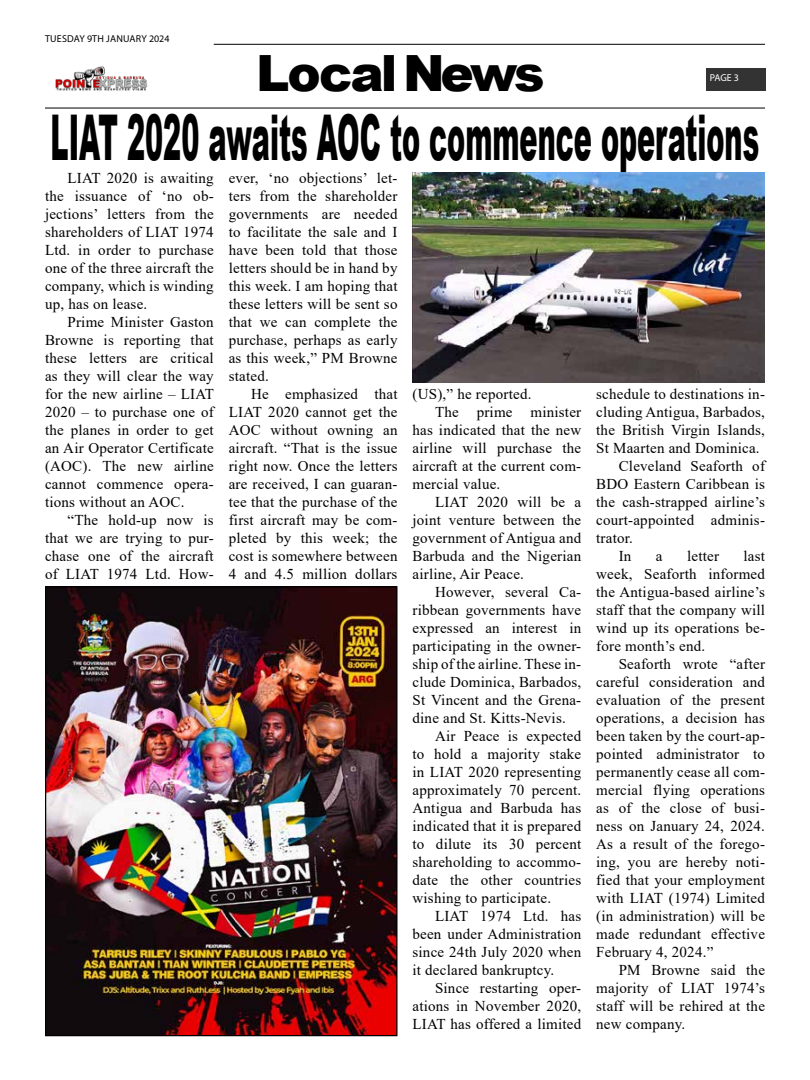
<style>
.page{position:relative;width:810px;height:1080px;background:#fff}
.page>*{position:absolute;margin:0;border:0;box-sizing:border-box;transform-origin:0 0}
.t1{font:900 63.12px "Arial";color:#000;scale:.43 1}
.t2{font:900 50px "Arial";letter-spacing:-.06em;color:#000}
.t3{font:15px/18px "Times New Roman";letter-spacing:.015em;color:#000;text-align:justify}
.t4{font:10px "Myriad Pro";letter-spacing:.02em;color:#000}
.t5{font:10px "Myriad Pro";color:#fff}
</style>
<div class="page">
<hr style="left:45px;top:107px;width:720px;height:2px;background:#333">
<hr style="left:214px;top:44px;width:551px;height:1px;background:#333">
<div style="left:706px;top:68px;width:60px;height:23px;background:#333"></div>
<img style="left:55px;top:66px;width:93px;height:25px">
<img style="left:47px;top:588px;width:349px;height:446px">
<div style="left:45px;top:586px;width:353px;height:450px;border:1px solid #000"></div>
<img style="left:412px;top:173px;width:353px;height:209px">
<p class="t4" style="left:45px;top:33px;width:126px">TUESDAY 9TH JANUARY 2024</p>
<h2 class="t2" style="left:256px;top:37px;width:290px">Local News</h2>
<p class="t5" style="left:710px;top:72px;width:31px">PAGE 3</p>
<h1 class="t1" style="left:51px;top:92px;width:1650px">LIAT 2020 awaits AOC to commence operations</h1>
<p class="t3" style="left:229px;top:169px;width:170px">ever, ‘no objections’ let&shy;ters from the shareholder governments are needed to facilitate the sale and I have been told that those letters should be in hand by this week. I am hoping that these letters will be sent so that we can complete the purchase, perhaps as early as this week,” PM Browne stated.</p>
<p class="t3" style="left:229px;top:385px;width:170px;text-indent:22px">He emphasized that LIAT 2020 cannot get the AOC without owning an aircraft. “That is the issue right now. Once the letters are received, I can guaran&shy;tee that the purchase of the first aircraft may be com&shy;pleted by this week; the cost is somewhere between 4 and 4.5 million dollars</p>
<p class="t3" style="left:412px;top:384px;width:121px">(US),” he reported.</p>
<p class="t3" style="left:45px;top:169px;width:170px;text-indent:22px">LIAT 2020 is awaiting the issuance of ‘no ob&shy;jections’ letters from the shareholders of LIAT 1974<br>Ltd. in order to purchase one of the three aircraft the company, which is winding up, has on lease.</p>
<p class="t3" style="left:45px;top:313px;width:171px;text-indent:22px">Prime Minister Gaston Browne is reporting that these letters are critical as they will clear the way for the new airline – LIAT 2020 – to purchase one of the planes in order to get an Air Operator Certificate (AOC). The new airline cannot commence opera&shy;tions without an AOC.</p>
<p class="t3" style="left:45px;top:511px;width:170px;text-indent:22px">“The hold-up now is that we are trying to pur&shy;chase one of the aircraft of LIAT 1974 Ltd. How-</p>
<p class="t3" style="left:596px;top:384px;width:170px">schedule to destinations in-</p>
<p class="t3" style="left:596px;top:402px;width:170px">cluding Antigua, Barbados,</p>
<p class="t3" style="left:596px;top:420px;width:170px">the British Virgin Islands,</p>
<p class="t3" style="left:596px;top:438px;width:165px">St Maarten and Dominica.</p>
<p class="t3" style="left:619px;top:456px;width:148px">Cleveland Seaforth of</p>
<p class="t3" style="left:596px;top:474px;width:170px">BDO Eastern Caribbean is</p>
<p class="t3" style="left:596px;top:492px;width:170px">the cash-strapped airline’s</p>
<p class="t3" style="left:596px;top:510px;width:170px">court-appointed adminis-</p>
<p class="t3" style="left:596px;top:528px;width:38px">trator.</p>
<p class="t3" style="left:619px;top:546px;width:14px">In</p>
<p class="t3" style="left:656px;top:546px;width:8px">a</p>
<p class="t3" style="left:687px;top:546px;width:33px">letter</p>
<p class="t3" style="left:435px;top:402px;width:148px">The prime minister</p>
<p class="t3" style="left:412px;top:420px;width:170px">has indicated that the new</p>
<p class="t3" style="left:412px;top:438px;width:170px">airline will purchase the</p>
<p class="t3" style="left:412px;top:456px;width:170px">aircraft at the current com-</p>
<p class="t3" style="left:412px;top:474px;width:89px">mercial value.</p>
<p class="t3" style="left:435px;top:492px;width:148px">LIAT 2020 will be a</p>
<p class="t3" style="left:412px;top:510px;width:170px">joint venture between the</p>
<p class="t3" style="left:412px;top:528px;width:170px">government of Antigua and</p>
<p class="t3" style="left:412px;top:546px;width:170px">Barbuda and the Nigerian</p>
<p class="t3" style="left:412px;top:564px;width:113px">airline, Air Peace.</p>
<p class="t3" style="left:435px;top:582px;width:148px">However, several Ca-</p>
<p class="t3" style="left:412px;top:600px;width:170px">ribbean governments have</p>
<p class="t3" style="left:412px;top:618px;width:170px">expressed an interest in</p>
<p class="t3" style="left:412px;top:636px;width:170px">participating in the owner-</p>
<p class="t3" style="left:412px;top:654px;width:170px">ship of the airline. These in-</p>
<p class="t3" style="left:412px;top:672px;width:170px">clude Dominica, Barbados,</p>
<p class="t3" style="left:412px;top:690px;width:170px">St Vincent and the Grena-</p>
<p class="t3" style="left:412px;top:708px;width:155px">dine and St. Kitts-Nevis.</p>
<p class="t3" style="left:435px;top:726px;width:148px">Air Peace is expected</p>
<p class="t3" style="left:412px;top:744px;width:170px">to hold a majority stake</p>
<p class="t3" style="left:412px;top:762px;width:170px">in LIAT 2020 representing</p>
<p class="t3" style="left:412px;top:780px;width:170px">approximately 70 percent.</p>
<p class="t3" style="left:412px;top:798px;width:170px">Antigua and Barbuda has</p>
<p class="t3" style="left:412px;top:816px;width:170px">indicated that it is prepared</p>
<p class="t3" style="left:412px;top:834px;width:170px">to dilute its 30 percent</p>
<p class="t3" style="left:412px;top:852px;width:170px">shareholding to accommo-</p>
<p class="t3" style="left:412px;top:870px;width:170px">date the other countries</p>
<p class="t3" style="left:412px;top:888px;width:140px">wishing to participate.</p>
<p class="t3" style="left:435px;top:906px;width:148px">LIAT 1974 Ltd. has</p>
<p class="t3" style="left:412px;top:924px;width:170px">been under Administration</p>
<p class="t3" style="left:412px;top:942px;width:170px">since 24th July 2020 when</p>
<p class="t3" style="left:412px;top:960px;width:143px">it declared bankruptcy.</p>
<p class="t3" style="left:435px;top:978px;width:148px">Since restarting oper-</p>
<p class="t3" style="left:412px;top:996px;width:170px">ations in November 2020,</p>
<p class="t3" style="left:412px;top:1014px;width:170px">LIAT has offered a limited</p>
<p class="t3" style="left:596px;top:546px;width:170px;text-indent:147px">last week, Seaforth informed the Antigua-based airline’s staff that the company will wind up its operations be&shy;fore month’s end.</p>
<p class="t3" style="left:596px;top:654px;width:170px;text-indent:22px">Seaforth wrote “after careful consideration and evaluation of the present operations, a decision has been taken by the court-ap&shy;pointed administrator to permanently cease all com&shy;mercial flying operations as of the close of busi&shy;ness on January 24, 2024.<br>As a result of the forego&shy;ing, you are hereby noti&shy;fied that your employment with LIAT (1974) Limited (in administration) will be made redundant effective February 4, 2024.”</p>
<p class="t3" style="left:596px;top:960px;width:170px;text-indent:22px">PM Browne said the majority of LIAT 1974’s staff will be rehired at the new company.</p>
</div>
